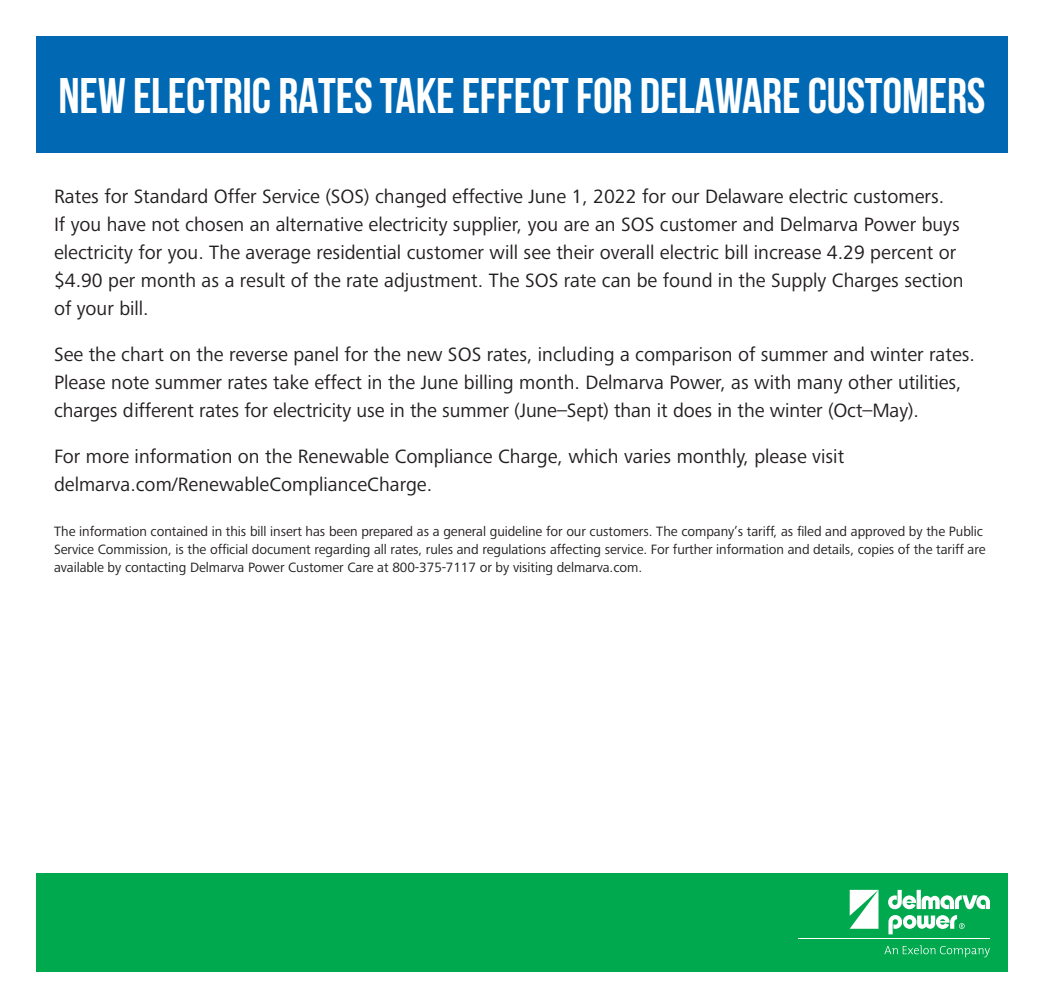
<style>
.page{position:relative;width:1044px;height:1008px;background:#fff}
.page>*{position:absolute;margin:0;border:0;box-sizing:border-box;transform-origin:0 0}
.t1{font:700 50px "Bebas Neue";letter-spacing:-.005em;color:#fff}
.t2{font:20px/28px "Frutiger Next Pro";color:#231f20}
.t3{font:14px/18px "Frutiger Next Pro";letter-spacing:-.005em;color:#231f20}
</style>
<div class="page">
<div style="left:36px;top:36px;width:972px;height:117px;background:#0168b3"></div>
<div style="left:36px;top:873px;width:972px;height:99px;background:#00a94e"></div>
<svg style="left:884px;top:945px;width:106px;height:12px"></svg>
<svg style="left:888px;top:890px;width:102px;height:44px"></svg>
<svg style="left:850px;top:890px;width:29px;height:39px"></svg>
<hr style="left:798px;top:938px;width:192px;height:1px;background:#fff">
<h1 class="t1" style="left:58px;top:69px;width:929px">NEW ELECTRIC RATES TAKE EFFECT FOR DELAWARE CUSTOMERS</h1>
<p class="t2" style="left:54px;top:183px;width:911px">Rates for Standard Offer Service (SOS) changed effective June 1, 2022 for our Delaware electric customers.<br>If you have not chosen an alternative electricity supplier, you are an SOS customer and Delmarva Power buys electricity for you. The average residential customer will see their overall electric bill increase 4.29 percent or $4.90 per month as a result of the rate adjustment. The SOS rate can be found in the Supply Charges section of your bill.</p>
<p class="t2" style="left:54px;top:341px;width:923px">See the chart on the reverse panel for the new SOS rates, including a comparison of summer and winter rates.<br>Please note summer rates take effect in the June billing month. Delmarva Power, as with many other utilities, charges different rates for electricity use in the summer (June–Sept) than it does in the winter (Oct–May).</p>
<p class="t2" style="left:54px;top:443px;width:792px">For more information on the Renewable Compliance Charge, which varies monthly, please visit delmarva.com/RenewableComplianceCharge.</p>
<p class="t3" style="left:54px;top:523px;width:933px">The information contained in this bill insert has been prepared as a general guideline for our customers. The company’s tariff, as filed and approved by the Public<br>Service Commission, is the official document regarding all rates, rules and regulations affecting service. For further information and details, copies of the tariff are available by contacting Delmarva Power Customer Care at 800-375-7117 or by visiting delmarva.com.</p>
</div>
